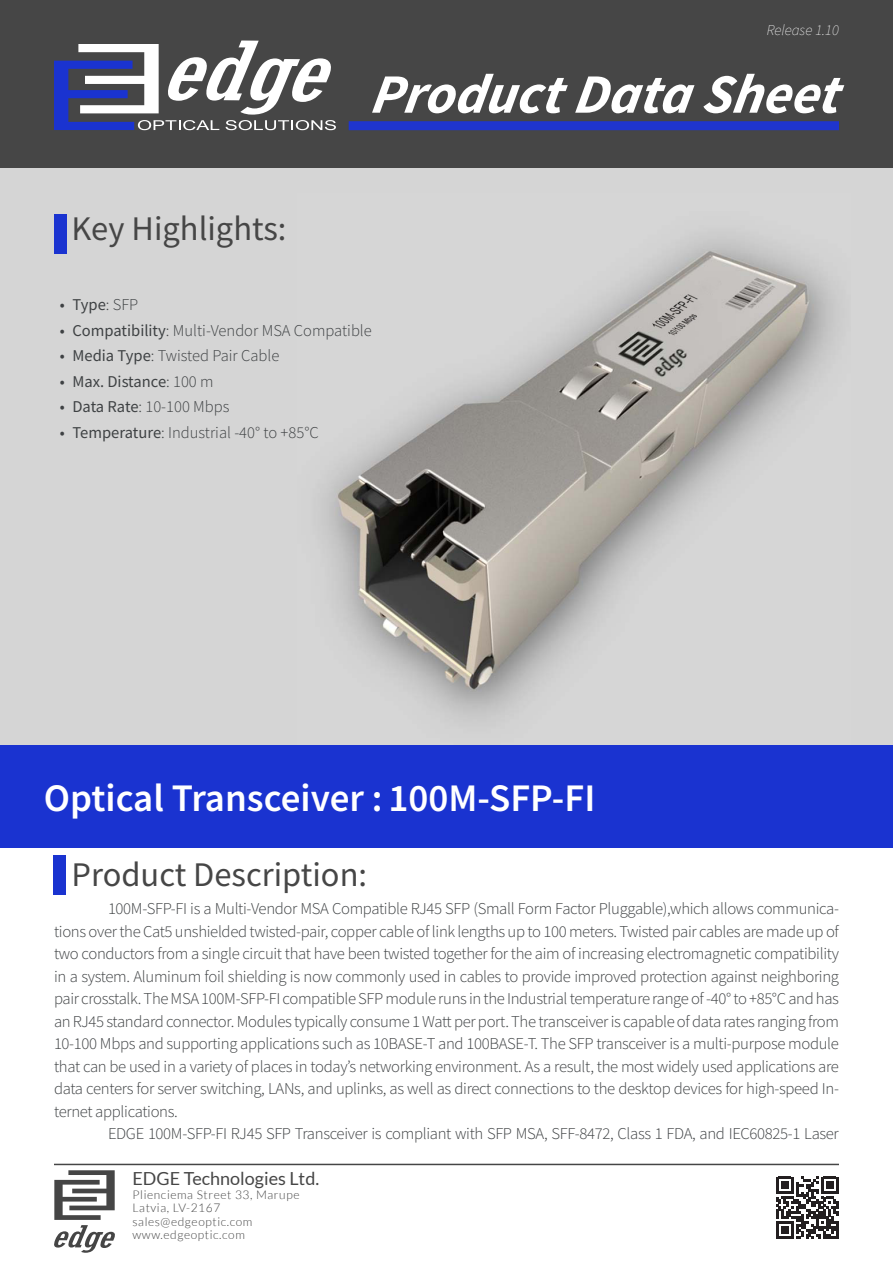
<style>
.page{position:relative;width:893px;height:1263px;background:#fff}
.page>*{position:absolute;margin:0;border:0;box-sizing:border-box;transform-origin:0 0}
.t1{font:italic 700 55.5px "Source Sans Pro";color:#fff}
.t2{font:600 39px "Source Sans Pro";color:#fff}
.t3{font:34.5px "Source Sans Pro";color:#464646}
.t4{font:18px "Lato";color:#464646}
.t5{font:300 16.5px/22.5px "Source Sans Pro";letter-spacing:-.02em;color:#3e4143;text-align:justify}
.t6{font:300 16.5px "Source Sans Pro";color:#3e4143}
.t7{font:16.5px "Source Sans Pro";color:#3e4143}
.t8{font:italic 200 15px "Source Sans Pro";color:#fff}
.t9{font:300 12px "Lato";letter-spacing:.05em;color:#464646}
.s1{font-weight:300}
.s2{font-weight:400}
</style>
<div class="page">
<div style="left:0;top:20px;width:893px;height:725px;background:#d5d5d5"></div>
<img style="left:322px;top:237px;width:514px;height:482px">
<div style="left:0;top:0;width:893px;height:168px;background:#464646"></div>
<svg style="left:54px;top:40px;width:282px;height:90px"></svg>
<div style="left:0;top:745px;width:893px;height:102px;background:#1a33d0"></div>
<div style="left:349px;top:121px;width:490px;height:9px;background:#1f35ce"></div>
<hr style="left:54px;top:1164px;width:785px;height:1px;background:#464646">
<svg style="left:54px;top:1170px;width:61px;height:83px"></svg>
<svg style="left:776px;top:1177px;width:62px;height:62px"></svg>
<div style="left:53px;top:855px;width:13px;height:40px;background:#1a33d0"></div>
<div style="left:54px;top:214px;width:13px;height:40px;background:#1a33d0"></div>
<p class="t8" style="left:767px;top:21px;width:74px">Release 1.10</p>
<p class="t3" style="left:72px;top:206px;width:216px">Key Highlights:</p>
<p class="t1" style="left:370px;top:57px;width:482px">ProductData Sheet</p>
<p class="t7" style="left:60px;top:294px;width:80px">• Type<span class="s1">: SFP</span></p>
<p class="t6" style="left:60px;top:320px;width:314px"><span class="s2">• Compatibility</span>: Multi-Vendor MSA Compatible</p>
<p class="t6" style="left:60px;top:346px;width:221px"><span class="s2">• Media Type</span>: Twisted Pair Cable</p>
<p class="t7" style="left:60px;top:371px;width:155px">• Max. Distance<span class="s1">: 100 m</span></p>
<p class="t6" style="left:60px;top:397px;width:171px"><span class="s2">• Data Rate</span>: 10-100 Mbps</p>
<p class="t6" style="left:60px;top:422px;width:261px"><span class="s2">• Temperature</span>: Industrial -40° to +85°C</p>
<p class="t2" style="left:44px;top:772px;width:553px">Optical Transceiver :100M-SFP-FI</p>
<p class="t3" style="left:72px;top:853px;width:297px">Product Description:</p>
<p class="t5" style="left:54px;top:898px;width:787px;text-indent:54px">100M-SFP-FI is a Multi-Vendor MSA Compatible RJ45 SFP (Small Form Factor Pluggable),which allows communica&shy;tions over the Cat5 unshielded twisted-pair, copper cable of link lengths up to 100 meters. Twisted pair cables are made up of two conductors from a single circuit that have been twisted together for the aim of increasing electromagnetic compatibility in a system. Aluminum foil shielding is now commonly used in cables to provide improved protection against neighboring pair crosstalk. The MSA 100M-SFP-FI compatible SFP module runs in the Industrial temperature range of -40° to +85°C and has an RJ45 standard connector. Modules typically consume 1 Watt per port. The transceiver is capable of data rates ranging from 10-100 Mbps and supporting applications such as 10BASE-T and 100BASE-T. The SFP transceiver is a multi-purpose module that can be used in a variety of places in today’s networking environment. As a result, the most widely used applications are data centers for server switching, LANs, and uplinks, as well as direct connections to the desktop devices for high-speed In&shy;ternet applications.</p>
<p class="t5" style="left:108px;top:1123px;width:732px">EDGE 100M-SFP-FI RJ45 SFP Transceiver is compliant with SFP MSA, SFF-8472, Class 1 FDA, and IEC60825-1 Laser</p>
<p class="t4" style="left:132px;top:1169px;width:188px">EDGE Technologies Ltd.</p>
<p class="t9" style="left:132px;top:1188px;width:169px">Plienciema Street 33, Marupe</p>
<p class="t9" style="left:132px;top:1202px;width:89px">Latvia, LV-2167</p>
<p class="t9" style="left:132px;top:1215px;width:121px">sales@edgeoptic.com</p>
<p class="t9" style="left:132px;top:1229px;width:114px">www.edgeoptic.com</p>
</div>
